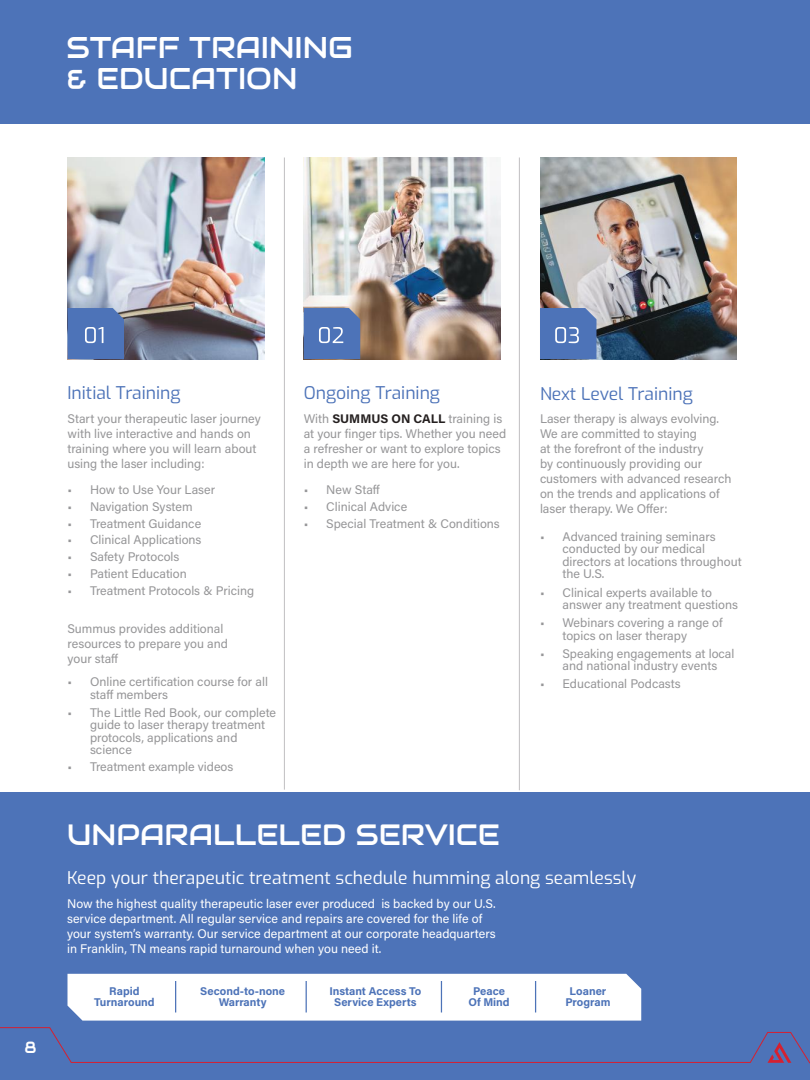
<style>
.page{position:relative;width:810px;height:1080px;background:#fff}
.page>*{position:absolute;margin:0;border:0;box-sizing:border-box;transform-origin:0 0}
.t1{font:30px/31.2px "Audiowide";color:#fff}
.t2{font:29.38px "Audiowide";color:#fff}
.t3{font:100 17.5px "Exo";color:#fff}
.t4{font:100 17.5px "Exo";color:#4d73b8}
.t5{font:16.25px "Audiowide";color:#fff}
.t6{font:12.5px/15px "Acumin Pro";color:#969698}
.t7{font:12.5px/15px "Acumin Pro";color:#fff}
.t8{font:11.25px/11.2px "Acumin Variable Concept";letter-spacing:.05em;color:#4d73b8;text-align:center}
.s1{font-weight:700;color:#241f1f}
</style>
<div class="page">
<div style="left:0;top:792px;width:810px;height:288px;background:#4d73b8"></div>
<div style="left:68px;top:974px;width:573px;height:47px;background:#fff"></div>
<svg style="left:0;top:1027px;width:810px;height:37px"></svg>
<hr style="left:284px;top:158px;width:1px;height:632px;background:#c0bfc1">
<hr style="left:519px;top:158px;width:1px;height:632px;background:#c0bfc1">
<img style="left:304px;top:158px;width:196px;height:201px">
<img style="left:540px;top:158px;width:197px;height:201px">
<img style="left:68px;top:158px;width:196px;height:201px">
<svg style="left:304px;top:308px;width:56px;height:51px;background:#577ab9"></svg>
<svg style="left:68px;top:308px;width:56px;height:51px;background:#5579ba"></svg>
<svg style="left:540px;top:308px;width:56px;height:51px;background:#577bbb"></svg>
<div style="left:0;top:0;width:810px;height:124px;background:#4d73b8"></div>
<hr style="left:175px;top:981px;width:1px;height:31px;background:#4d73b8">
<hr style="left:306px;top:981px;width:1px;height:31px;background:#4d73b8">
<hr style="left:441px;top:981px;width:1px;height:31px;background:#4d73b8">
<hr style="left:535px;top:981px;width:1px;height:31px;background:#4d73b8">
<h1 class="t1" style="left:67px;top:32px;width:288px">STAFF TRAINING &amp; EDUCATION</h1>
<h3 class="t5" style="left:25px;top:1037px;width:14px">8</h3>
<h3 class="t4" style="left:68px;top:380px;width:114px">Initial Training</h3>
<p class="t6" style="left:68px;top:410px;width:195px">Start your therapeutic laser journey with live interactive and hands on training where you will learn about using the laser including:</p>
<p class="t6" style="left:68px;top:481px;width:149px">• How to Use Your Laser</p>
<p class="t6" style="left:68px;top:498px;width:127px">• Navigation System</p>
<p class="t6" style="left:68px;top:515px;width:135px">• Treatment Guidance</p>
<p class="t6" style="left:68px;top:532px;width:136px">• Clinical Applications</p>
<p class="t6" style="left:68px;top:549px;width:113px">• Safety Protocols</p>
<p class="t6" style="left:68px;top:566px;width:121px">• Patient Education</p>
<p class="t6" style="left:68px;top:583px;width:188px">• Treatment Protocols &amp; Pricing</p>
<p class="t6" style="left:68px;top:620px;width:162px">Summus provides additional resources to prepare you and your staff</p>
<p class="t6" style="left:90px;top:675px;width:180px;line-height:12.5px;text-indent:-22px">• Online certification course for all staff members</p>
<p class="t6" style="left:90px;top:706px;width:188px;line-height:12.5px;text-indent:-22px">• The Little Red Book, our complete guide to laser therapy treatment protocols, applications and science</p>
<p class="t6" style="left:68px;top:759px;width:168px">• Treatment example videos</p>
<h3 class="t4" style="left:304px;top:380px;width:138px">Ongoing Training</h3>
<h3 class="t4" style="left:540px;top:381px;width:154px">Next Level Training</h3>
<p class="t6" style="left:304px;top:410px;width:204px">With <span class="s1">SUMMUS ON CALL</span> training is at your finger tips. Whether you need a refresher or want to explore topics in depth we are here for you.</p>
<p class="t6" style="left:304px;top:481px;width:77px">• New Staff</p>
<p class="t6" style="left:304px;top:498px;width:105px">• Clinical Advice</p>
<p class="t6" style="left:304px;top:515px;width:198px">• Special Treatment &amp; Conditions</p>
<p class="t6" style="left:540px;top:411px;width:193px">Laser therapy is always evolving.<br>We are committed to staying<br>at the forefront of the industry<br>by continuously providing our customers with advanced research on the trends and applications of laser therapy. We Offer:</p>
<p class="t6" style="left:563px;top:530px;width:181px;line-height:12.5px;text-indent:-22px">• Advanced training seminars conducted by our medical directors at locations throughout the U.S.</p>
<p class="t6" style="left:563px;top:585px;width:177px;line-height:12.5px;text-indent:-22px">• Clinical experts available to answer any treatment questions</p>
<p class="t6" style="left:563px;top:616px;width:162px;line-height:12.5px;text-indent:-22px">• Webinars covering a range of topics on laser therapy</p>
<p class="t6" style="left:540px;top:647px;width:196px;line-height:12.5px;text-align:center">• Speaking engagements at local and national industry events</p>
<p class="t6" style="left:540px;top:676px;width:142px">• Educational Podcasts</p>
<h2 class="t2" style="left:67px;top:816px;width:434px">UNPARALLELED SERVICE</h2>
<h3 class="t3" style="left:67px;top:865px;width:571px">Keep your therapeutic treatment schedule humming along seamlessly</h3>
<p class="t7" style="left:67px;top:895px;width:430px">Now the highest quality therapeutic laser ever produced is backed by our U.S. service department. All regular service and repairs are covered for the life of your system’s warranty. Our service department at our corporate headquarters in Franklin, TN means rapid turnaround when you need it.</p>
<p class="t8" style="left:94px;top:985px;width:61px">Rapid<br>Turnaround</p>
<p class="t8" style="left:200px;top:985px;width:86px">Second-to-none<br>Warranty</p>
<p class="t8" style="left:329px;top:985px;width:93px">Instant Access To<br>Service Experts</p>
<p class="t8" style="left:469px;top:985px;width:42px">Peace<br>Of Mind</p>
<p class="t8" style="left:565px;top:985px;width:46px">Loaner<br>Program</p>
</div>
